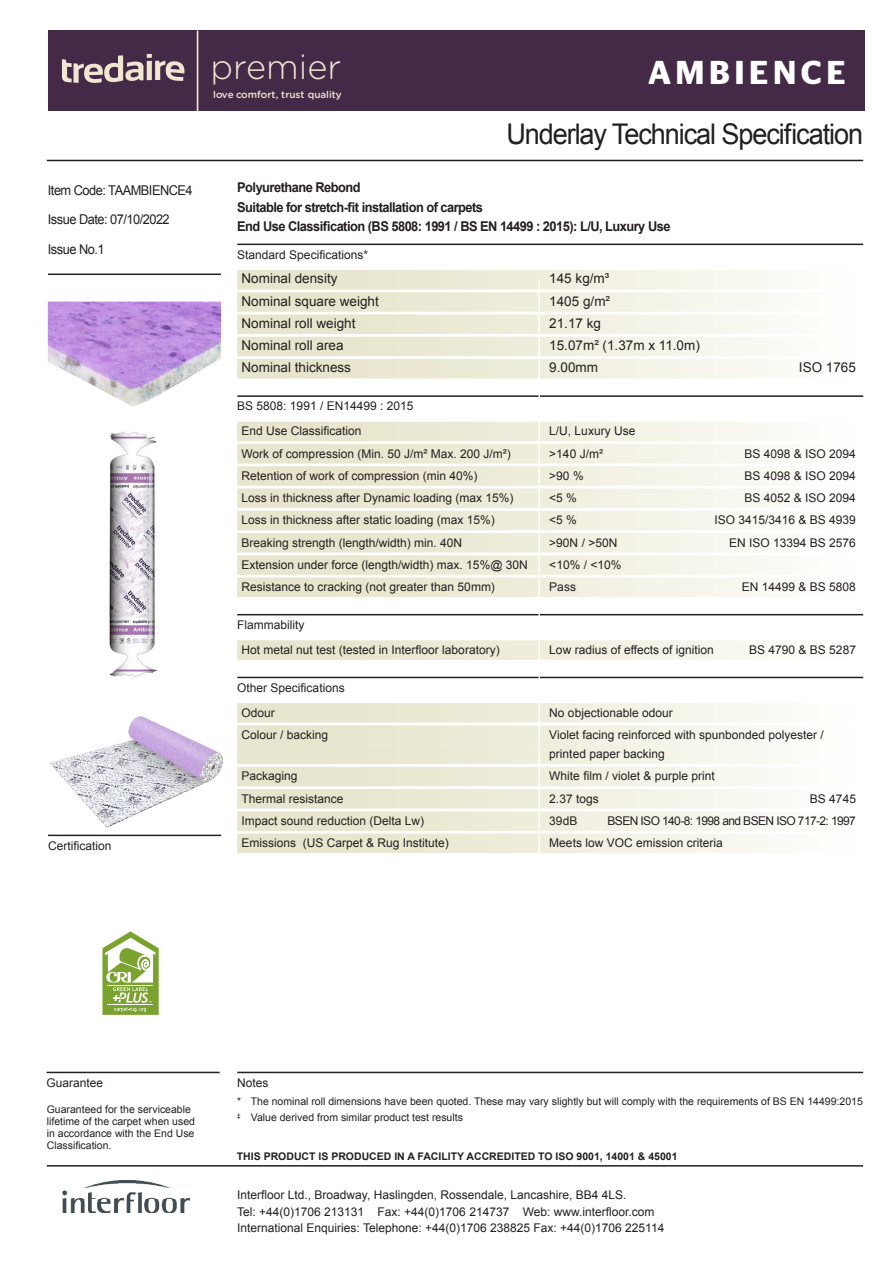
<style>
.page{position:relative;width:893px;height:1263px;background:#fff}
.page>*{position:absolute;margin:0;border:0;box-sizing:border-box;transform-origin:0 0}
.t1{font:300 34.35px "Gotham Rounded";color:#f0e6d2}
.t2{font:600 33px "Stag Sans";letter-spacing:.14em;color:#fff}
.t3{font:28.5px "Arial";letter-spacing:-.04em;color:#231f20;scale:.95 1}
.t4{font:13.5px "Arial";color:#231f20}
.t5{font:700 13.5px/19.2px "Arial";letter-spacing:-.04em;color:#231f20;scale:.95 1}
.t6{font:13.5px/28.5px "Arial";letter-spacing:-.04em;color:#231f20;scale:.95 1}
.t7{font:13.5px "Arial";color:#231f20;scale:.95 1}
.t8{font:12px/24.8px "Arial";color:#231f20}
.t9{font:12px "Arial";letter-spacing:-.05em;color:#231f20}
.t10{font:10.5px/12px "Arial";color:#231f20}
.t11{font:700 10.5px "Arial";color:#231f20}
.t12{font:500 9.9px "Gotham Rounded";color:#f0e6d2}
</style>
<div class="page">
<hr style="left:48px;top:274px;width:173px;height:1px;background:#231f20">
<hr style="left:47px;top:1072px;width:173px;height:1px;background:#231f20">
<hr style="left:237px;top:1072px;width:626px;height:1px;background:#231f20">
<hr style="left:47px;top:160px;width:816px;height:1px;background:#231f20">
<hr style="left:47px;top:1165px;width:816px;height:1px;background:#231f20">
<img style="left:63px;top:1180px;width:127px;height:33px">
<hr style="left:48px;top:835px;width:173px;height:1px;background:#231f20">
<svg style="left:102px;top:931px;width:57px;height:84px"></svg>
<hr style="left:108px;top:985px;width:45px;height:1px;background:#fff">
<hr style="left:108px;top:1004px;width:45px;height:1px;background:#fff">
<div style="left:48px;top:31px;width:816px;height:80px;background:#452a47"></div>
<img style="left:50px;top:716px;width:173px;height:112px">
<img style="left:48px;top:302px;width:173px;height:105px">
<hr style="left:237px;top:244px;width:626px;height:1px;background:#231f20">
<div style="left:237px;top:270px;width:626px;height:19px;background:linear-gradient(to right,#e4e1c5,#fdfdfa)"></div>
<div style="left:237px;top:292px;width:626px;height:20px;background:linear-gradient(to right,#e4e1c5,#fdfdfa)"></div>
<div style="left:237px;top:314px;width:626px;height:20px;background:linear-gradient(to right,#e4e1c5,#fdfdfa)"></div>
<div style="left:237px;top:337px;width:626px;height:19px;background:linear-gradient(to right,#e4e1c5,#fdfdfa)"></div>
<div style="left:237px;top:359px;width:626px;height:19px;background:linear-gradient(to right,#e4e1c5,#fdfdfa)"></div>
<hr style="left:237px;top:395px;width:626px;height:2px;background:#231f20">
<div style="left:237px;top:422px;width:626px;height:19px;background:linear-gradient(to right,#e4e1c5,#fdfdfa)"></div>
<div style="left:237px;top:444px;width:626px;height:19px;background:linear-gradient(to right,#e4e1c5,#fdfdfa)"></div>
<div style="left:237px;top:466px;width:626px;height:20px;background:linear-gradient(to right,#e4e1c5,#fdfdfa)"></div>
<div style="left:237px;top:488px;width:626px;height:20px;background:linear-gradient(to right,#e4e1c5,#fdfdfa)"></div>
<div style="left:237px;top:511px;width:626px;height:19px;background:linear-gradient(to right,#e4e1c5,#fdfdfa)"></div>
<div style="left:237px;top:533px;width:626px;height:19px;background:linear-gradient(to right,#e4e1c5,#fdfdfa)"></div>
<div style="left:237px;top:555px;width:626px;height:20px;background:linear-gradient(to right,#e4e1c5,#fdfdfa)"></div>
<div style="left:237px;top:577px;width:626px;height:20px;background:linear-gradient(to right,#e4e1c5,#fdfdfa)"></div>
<hr style="left:237px;top:614px;width:626px;height:1px;background:#231f20">
<div style="left:237px;top:640px;width:626px;height:20px;background:linear-gradient(to right,#e4e1c5,#fdfdfa)"></div>
<hr style="left:237px;top:677px;width:626px;height:1px;background:#231f20">
<div style="left:237px;top:703px;width:626px;height:19px;background:linear-gradient(to right,#e4e1c5,#fdfdfa)"></div>
<div style="left:237px;top:725px;width:626px;height:20px;background:linear-gradient(to right,#e4e1c5,#fdfdfa)"></div>
<div style="left:237px;top:744px;width:626px;height:20px;background:linear-gradient(to right,#e4e1c5,#fdfdfa)"></div>
<div style="left:237px;top:767px;width:626px;height:19px;background:linear-gradient(to right,#e4e1c5,#fdfdfa)"></div>
<div style="left:237px;top:789px;width:626px;height:19px;background:linear-gradient(to right,#e4e1c5,#fdfdfa)"></div>
<div style="left:237px;top:811px;width:626px;height:20px;background:linear-gradient(to right,#e4e1c5,#fdfdfa)"></div>
<div style="left:237px;top:833px;width:626px;height:20px;background:linear-gradient(to right,#e4e1c5,#fdfdfa)"></div>
<hr style="left:538px;top:281px;width:2px;height:777px;background:#fff">
<img style="left:109px;top:431px;width:48px;height:246px">
<svg style="left:62px;top:54px;width:122px;height:29px"></svg>
<hr style="left:197px;top:31px;width:1px;height:80px;background:#f0e6d2">
<p class="t6" style="left:48px;top:176px;width:154px">Item Code: TAAMBIENCE4<br>Issue Date: 07/10/2022</p>
<p class="t7" style="left:48px;top:240px;width:61px">Issue No.1</p>
<p class="t8" style="left:48px;top:833px;width:65px">Certification</p>
<h1 class="t1" style="left:211px;top:44px;width:132px">premier</h1>
<p class="t12" style="left:213px;top:87px;width:130px">love comfort, trust quality</p>
<h2 class="t2" style="left:648px;top:53px;width:199px">AMBIENCE</h2>
<h3 class="t3" style="left:506px;top:115px;width:377px">Underlay Technical Specification</h3>
<p class="t5" style="left:237px;top:179px;width:457px">Polyurethane Rebond<br>Suitable for stretch-fit installation of carpets<br>End Use Classification (BS 5808: 1991 / BS EN 14499 : 2015): L/U, Luxury Use</p>
<p class="t8" style="left:237px;top:242px;width:132px">Standard Specifications*</p>
<p class="t4" style="left:242px;top:270px;width:98px">Nominal density</p>
<p class="t4" style="left:549px;top:270px;width:62px">145 kg/m³</p>
<p class="t4" style="left:242px;top:292px;width:139px">Nominal square weight</p>
<p class="t4" style="left:549px;top:292px;width:62px">1405 g/m²</p>
<p class="t4" style="left:242px;top:314px;width:116px">Nominal roll weight</p>
<p class="t4" style="left:549px;top:314px;width:53px">21.17 kg</p>
<p class="t4" style="left:242px;top:337px;width:104px">Nominal roll area</p>
<p class="t4" style="left:549px;top:337px;width:152px">15.07m² (1.37m x 11.0m)</p>
<p class="t4" style="left:242px;top:359px;width:111px">Nominal thickness</p>
<p class="t4" style="left:549px;top:359px;width:50px">9.00mm</p>
<p class="t4" style="left:799px;top:359px;width:59px">ISO 1765</p>
<p class="t8" style="left:242px;top:394px;width:173px;text-indent:-4px">BS 5808: 1991 / EN14499 : 2015<br>End Use Classification</p>
<p class="t8" style="left:549px;top:419px;width:88px">L/U, Luxury Use</p>
<p class="t8" style="left:242px;top:441px;width:271px">Work of compression (Min. 50 J/m² Max. 200 J/m²)</p>
<p class="t8" style="left:549px;top:441px;width:55px">&gt;140 J/m²</p>
<p class="t8" style="left:745px;top:441px;width:113px">BS 4098 &amp; ISO 2094</p>
<p class="t8" style="left:242px;top:463px;width:238px">Retention of work of compression (min 40%)</p>
<p class="t8" style="left:549px;top:463px;width:36px">&gt;90 %</p>
<p class="t8" style="left:745px;top:463px;width:113px">BS 4098 &amp; ISO 2094</p>
<p class="t8" style="left:242px;top:485px;width:274px">Loss in thickness after Dynamic loading (max 15%)</p>
<p class="t8" style="left:549px;top:485px;width:29px">&lt;5 %</p>
<p class="t8" style="left:745px;top:485px;width:113px">BS 4052 &amp; ISO 2094</p>
<p class="t8" style="left:242px;top:508px;width:255px">Loss in thickness after static loading (max 15%)</p>
<p class="t8" style="left:549px;top:508px;width:29px">&lt;5 %</p>
<p class="t8" style="left:714px;top:508px;width:143px">ISO 3415/3416 &amp; BS 4939</p>
<p class="t8" style="left:242px;top:530px;width:222px">Breaking strength (length/width) min. 40N</p>
<p class="t8" style="left:549px;top:530px;width:70px">&gt;90N / &gt;50N</p>
<p class="t8" style="left:729px;top:530px;width:128px">EN ISO 13394 BS 2576</p>
<p class="t8" style="left:242px;top:552px;width:288px">Extension under force (length/width) max. 15%@ 30N</p>
<p class="t8" style="left:549px;top:552px;width:74px">&lt;10% / &lt;10%</p>
<p class="t8" style="left:242px;top:574px;width:255px">Resistance to cracking (not greater than 50mm)</p>
<p class="t8" style="left:549px;top:574px;width:28px">Pass</p>
<p class="t8" style="left:742px;top:574px;width:116px">EN 14499 &amp; BS 5808</p>
<p class="t8" style="left:242px;top:612px;width:260px;text-indent:-4px">Flammability<br>Hot metal nut test (tested in Interfloor laboratory)</p>
<p class="t8" style="left:549px;top:637px;width:166px">Low radius of effects of ignition</p>
<p class="t8" style="left:749px;top:637px;width:108px">BS 4790 &amp; BS 5287</p>
<p class="t8" style="left:242px;top:675px;width:105px;text-indent:-4px">Other Specifications<br>Odour</p>
<p class="t8" style="left:549px;top:700px;width:125px">No objectionable odour</p>
<p class="t8" style="left:242px;top:722px;width:88px">Colour / backing</p>
<p class="t8" style="left:549px;top:725px;width:276px;line-height:19.2px">Violet facing reinforced with spunbonded polyester / printed paper backing</p>
<p class="t8" style="left:242px;top:764px;width:58px">Packaging</p>
<p class="t8" style="left:549px;top:764px;width:167px">White film / violet &amp; purple print</p>
<p class="t8" style="left:242px;top:786px;width:104px">Thermal resistance</p>
<p class="t8" style="left:549px;top:786px;width:51px">2.37 togs</p>
<p class="t8" style="left:810px;top:786px;width:48px">BS 4745</p>
<p class="t8" style="left:242px;top:808px;width:184px">Impact sound reduction (Delta Lw)</p>
<p class="t8" style="left:549px;top:808px;width:30px">39dB</p>
<p class="t9" style="left:607px;top:813px;width:250px">BSEN ISO 140-8: 1998 and BSEN ISO 717-2: 1997</p>
<p class="t8" style="left:242px;top:830px;width:209px">Emissions (US Carpet &amp; Rug Institute)</p>
<p class="t8" style="left:549px;top:830px;width:175px">Meets low VOC emission criteria</p>
<p class="t8" style="left:47px;top:1070px;width:58px">Guarantee</p>
<p class="t8" style="left:237px;top:1070px;width:33px">Notes</p>
<p class="t10" style="left:237px;top:1093px;width:627px;line-height:16.2px">* The nominal roll dimensions have been quoted. These may vary slightly but will comply with the requirements of BS EN 14499:2015 <sup>‡</sup> Value derived from similar product test results</p>
<p class="t10" style="left:47px;top:1103px;width:150px">Guaranteed for the serviceable lifetime of the carpet when used in accordance with the End Use<br>Classification.</p>
<p class="t11" style="left:237px;top:1149px;width:442px">THIS PRODUCT IS PRODUCED IN A FACILITY ACCREDITED TO ISO 9001, 14001 &amp; 45001</p>
<p class="t8" style="left:237px;top:1187px;width:429px;line-height:16.5px">Interfloor Ltd., Broadway, Haslingden, Rossendale, Lancashire, BB4 4LS.<br>Tel: +44(0)1706 213131 Fax: +44(0)1706 214737 Web: www.interfloor.com<br>International Enquiries: Telephone: +44(0)1706 238825 Fax: +44(0)1706 225114</p>
</div>
